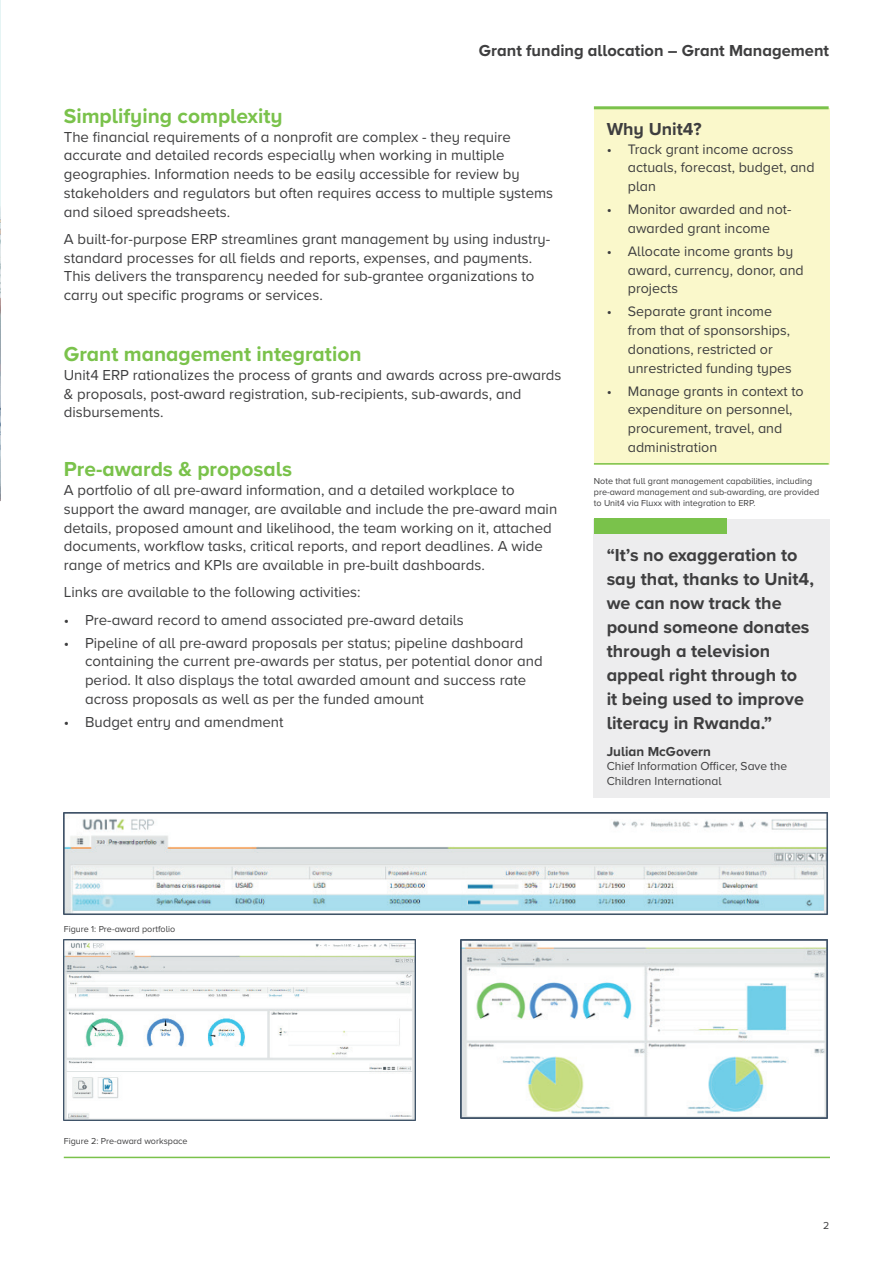
<style>
.page{position:relative;width:893px;height:1263px;background:#fff}
.page>*{position:absolute;margin:0;border:0;box-sizing:border-box;transform-origin:0 0}
.t1{font:700 21px "Proxima Nova A";color:#7ac24b}
.t2{font:700 18px/24px "Proxima Nova A";color:#3e3e3f}
.t3{font:700 16.5px "Proxima Nova A";color:#3e3e3f}
.t4{font:15px/18.8px "Proxima Nova A";color:#3e3e3f}
.t5{font:14.25px/18.8px "Proxima Nova A";color:#3e3e3f}
.t6{font:700 13.5px "Proxima Nova A";color:#3e3e3f}
.t7{font:12px/14.4px "Proxima Nova A";color:#3e3e3f}
.t8{font:10.5px "Proxima Nova A";color:#3e3e3f}
.t9{font:9px/10.8px "Proxima Nova A";color:#3e3e3f}
</style>
<div class="page">
<hr style="left:64px;top:1157px;width:766px;height:1px;background:#7ac24b">
<img style="left:0;top:0;width:1px;height:501px">
<div style="left:594px;top:108px;width:235px;height:357px;background:#faf8cb"></div>
<hr style="left:594px;top:106px;width:235px;height:3px;background:#7ac24b">
<hr style="left:594px;top:463px;width:235px;height:2px;background:#7ac24b">
<img style="left:64px;top:813px;width:764px;height:102px">
<img style="left:63px;top:940px;width:352px;height:180px">
<img style="left:460px;top:940px;width:368px;height:178px">
<div style="left:594px;top:519px;width:236px;height:278px;background:#ededee"></div>
<div style="left:594px;top:519px;width:132px;height:15px;background:#7ac24b"></div>
<p class="t3" style="left:479px;top:38px;width:352px">Grant funding allocation – Grant Management</p>
<h1 class="t1" style="left:64px;top:100px;width:220px">Simplifying complexity</h1>
<p class="t4" style="left:64px;top:127px;width:491px">The financial requirements of a nonprofit are complex - they require accurate and detailed records especially when working in multiple geographies. Information needs to be easily accessible for review by stakeholders and regulators but often requires access to multiple systems and siloed spreadsheets.</p>
<p class="t4" style="left:64px;top:229px;width:488px">A built-for-purpose ERP streamlines grant management by using industry&shy;standard processes for all fields and reports, expenses, and payments.<br>This delivers the transparency needed for sub-grantee organizations to carry out specific programs or services.</p>
<h1 class="t1" style="left:64px;top:338px;width:299px">Grant management integration</h1>
<p class="t4" style="left:64px;top:365px;width:499px">Unit4 ERP rationalizes the process of grants and awards across pre-awards &amp; proposals, post-award registration, sub-recipients, sub-awards, and disbursements.</p>
<h1 class="t1" style="left:64px;top:454px;width:230px">Pre-awards &amp; proposals</h1>
<p class="t4" style="left:64px;top:480px;width:495px">A portfolio of all pre-award information, and a detailed workplace to support the award manager, are available and include the pre-award main details, proposed amount and likelihood, the team working on it, attached documents, workflow tasks, critical reports, and report deadlines. A wide range of metrics and KPIs are available in pre-built dashboards.</p>
<p class="t4" style="left:64px;top:582px;width:298px">Links are available to the following activities:</p>
<p class="t4" style="left:64px;top:609px;width:401px">• Pre-award record to amend associated pre-award details</p>
<p class="t4" style="left:85px;top:632px;width:459px;text-indent:-21px">• Pipeline of all pre-award proposals per status; pipeline dashboard containing the current pre-awards per status, per potential donor and period. It also displays the total awarded amount and success rate across proposals as well as per the funded amount</p>
<p class="t4" style="left:64px;top:712px;width:221px">• Budget entry and amendment</p>
<p class="t2" style="left:607px;top:116px;width:97px">Why Unit4?</p>
<p class="t5" style="left:628px;top:139px;width:188px;text-indent:-21px">• Track grant income across actuals, forecast, budget, and plan</p>
<p class="t5" style="left:607px;top:199px;width:186px;text-align:center">• Monitor awarded and not&shy;awarded grant income</p>
<p class="t5" style="left:628px;top:241px;width:177px;text-indent:-21px">• Allocate income grants by award, currency, donor, and projects</p>
<p class="t5" style="left:628px;top:302px;width:166px;text-indent:-21px">• Separate grant income from that of sponsorships, donations, restricted or unrestricted funding types</p>
<p class="t5" style="left:628px;top:381px;width:177px;text-indent:-21px">• Manage grants in context to expenditure on personnel, procurement, travel, and administration</p>
<p class="t9" style="left:594px;top:476px;width:227px">Note that full grant management capabilities, including pre-award management and sub-awarding, are provided to Unit4 via Fluxx with integration to ERP.</p>
<p class="t2" style="left:607px;top:542px;width:209px">“It’s no exaggeration to say that, thanks to Unit4, we can now track the pound someone donates through a television appeal right through to<br>it being used to improve literacy in Rwanda.”</p>
<p class="t6" style="left:607px;top:741px;width:106px">Julian McGovern</p>
<p class="t7" style="left:607px;top:758px;width:182px">Chief Information Officer, Save the<br>Children International</p>
<p class="t9" style="left:64px;top:923px;width:113px">Figure 1: Pre-award portfolio</p>
<p class="t9" style="left:64px;top:1135px;width:125px">Figure 2: Pre-award workspace</p>
<p class="t8" style="left:823px;top:1217px;width:8px">2</p>
</div>
